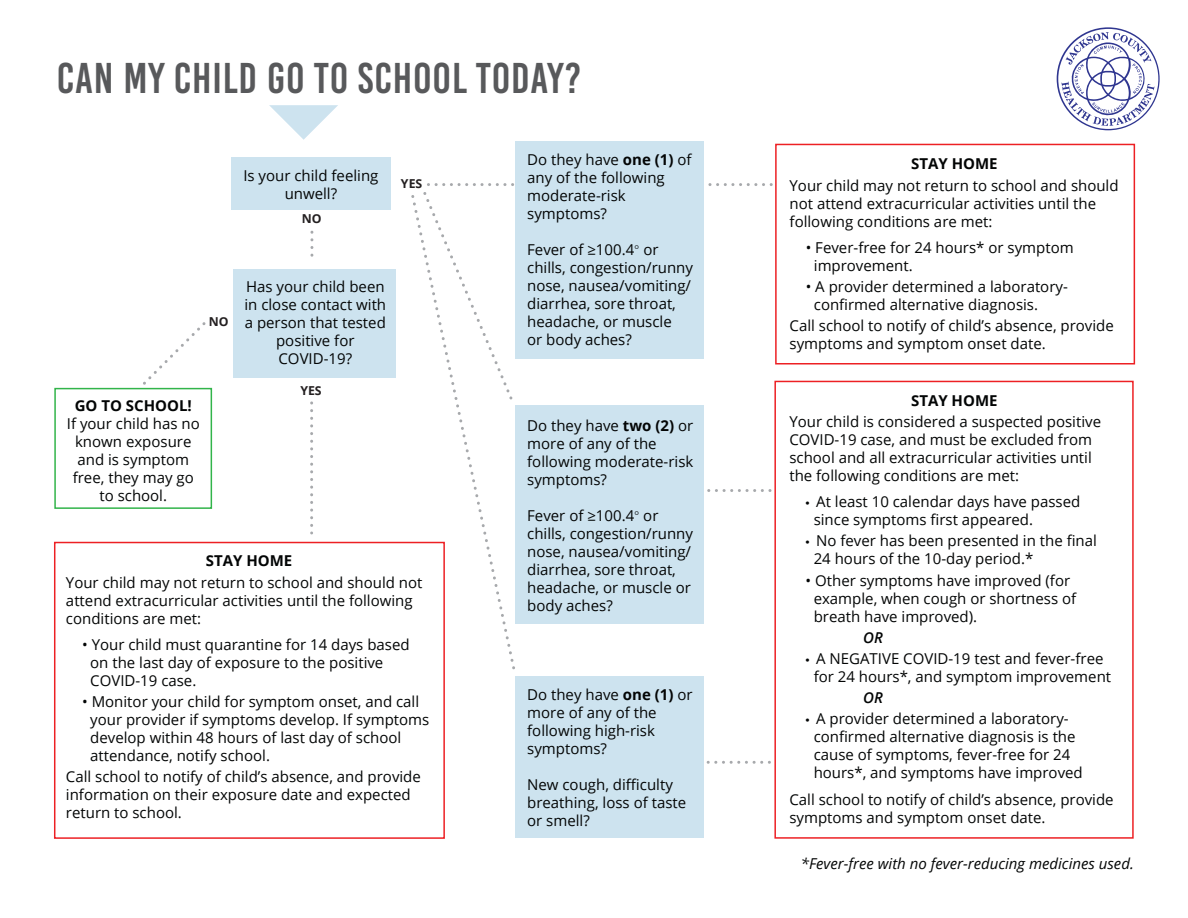
<style>
.page{position:relative;width:1188px;height:918px;background:#fff}
.page>*{position:absolute;margin:0;border:0;box-sizing:border-box;transform-origin:0 0}
.t1{font:43.05px "Bebas Kai";letter-spacing:.02em;color:#58595b}
.t2{font:15px/18px "Open Sans";color:#030505}
.t3{font:italic 15px "Open Sans";color:#030505}
.t4{font:700 15px "Open Sans";color:#030505}
.t5{font:italic 600 15px "Open Sans";color:#030505}
.t6{font:700 12.3px "Open Sans";color:#231f20}
.s1{font-weight:700}
.s2{font-family:"Myriad Pro"}
</style>
<div class="page">
<div style="left:232px;top:158px;width:159px;height:52px;background:#cde3ef"></div>
<div style="left:233px;top:269px;width:163px;height:109px;background:#cde3ef"></div>
<div style="left:54px;top:542px;width:391px;height:297px;border:2px solid #ed2024"></div>
<div style="left:54px;top:388px;width:158px;height:121px;border:2px solid #32b44a"></div>
<div style="left:516px;top:141px;width:188px;height:217px;background:#cde3ef"></div>
<div style="left:516px;top:405px;width:188px;height:219px;background:#cde3ef"></div>
<div style="left:516px;top:677px;width:188px;height:161px;background:#cde3ef"></div>
<div style="left:774px;top:381px;width:360px;height:458px;border:2px solid #ed2024"></div>
<div style="left:775px;top:144px;width:360px;height:221px;border:2px solid #ed2024"></div>
<svg style="left:139px;top:322px;width:69px;height:66px"></svg>
<svg style="left:710px;top:183px;width:67px;height:3px"></svg>
<svg style="left:709px;top:489px;width:63px;height:3px"></svg>
<svg style="left:708px;top:761px;width:63px;height:3px"></svg>
<svg style="left:310px;top:403px;width:3px;height:130px"></svg>
<svg style="left:310px;top:232px;width:3px;height:25px"></svg>
<svg style="left:423px;top:183px;width:93px;height:10px"></svg>
<svg style="left:409px;top:193px;width:110px;height:485px"></svg>
<svg style="left:1057px;top:27px;width:103px;height:103px"></svg>
<svg style="left:269px;top:105px;width:69px;height:35px"></svg>
<h1 class="t1" style="left:57px;top:55px;width:526px">CAN MY CHILD GO TO SCHOOL TODAY?</h1>
<p class="t2" style="left:243px;top:166px;width:137px;text-align:center">Is your child feeling unwell?</p>
<p class="t6" style="left:302px;top:209px;width:21px">NO</p>
<p class="t6" style="left:401px;top:175px;width:23px">YES</p>
<p class="t6" style="left:209px;top:313px;width:21px">NO</p>
<p class="t4" style="left:75px;top:395px;width:119px">GO TO SCHOOL!</p>
<p class="t2" style="left:67px;top:414px;width:134px;text-align:center">If your child has no known exposure and is symptom free, they may go to school.</p>
<p class="t2" style="left:244px;top:277px;width:143px;text-align:center">Has your child been in close contact with a person that tested positive for<br>COVID-19?</p>
<p class="t6" style="left:300px;top:381px;width:23px">YES</p>
<p class="t4" style="left:206px;top:550px;width:88px">STAY HOME</p>
<p class="t2" style="left:66px;top:573px;width:358px">Your child may not return to school and should not attend extracurricular activities until the following conditions are met:</p>
<p class="t2" style="left:90px;top:635px;width:321px;text-indent:-8px">• Your child must quarantine for 14 days based on the last day of exposure to the positive<br>COVID-19 case.</p>
<p class="t2" style="left:90px;top:692px;width:341px;text-indent:-8px">• Monitor your child for symptom onset, and call your provider if symptoms develop. If symptoms develop within 48 hours of last day of school attendance, notify school.</p>
<p class="t2" style="left:66px;top:767px;width:356px">Call school to notify of child’s absence, and provide information on their exposure date and expected return to school.</p>
<p class="t2" style="left:527px;top:150px;width:166px">Do they have <span class="s1">one (1)</span> of any of the following moderate-risk symptoms?</p>
<p class="t2" style="left:527px;top:240px;width:167px">Fever of ≥100.4<sup>◦</sup> or chills, congestion/runny nose, nausea/vomiting/ diarrhea, sore throat, headache, or muscle<br>or body aches?</p>
<p class="t2" style="left:527px;top:416px;width:168px">Do they have <span class="s1">two (2)</span> or more of any of the following moderate-risk symptoms?</p>
<p class="t2" style="left:527px;top:506px;width:167px">Fever of ≥100.4<sup>◦</sup> or chills, congestion/runny nose, nausea/vomiting/ diarrhea, sore throat, headache, or muscle or body aches?</p>
<p class="t2" style="left:527px;top:686px;width:167px">Do they have <span class="s1">one (1)</span> or more of any of the following high-risk symptoms?</p>
<p class="t2" style="left:527px;top:776px;width:160px">New cough, difficulty breathing, loss of taste or smell?</p>
<p class="t4" style="left:911px;top:153px;width:88px">STAY HOME</p>
<p class="t2" style="left:790px;top:176px;width:331px">Your child may not return to school and should not attend extracurricular activities until the following conditions are met:</p>
<p class="t2" style="left:814px;top:238px;width:261px;text-indent:-8px">• Fever-free for 24 hours* or symptom improvement.</p>
<p class="t2" style="left:814px;top:277px;width:256px;text-indent:-8px">• A provider determined a laboratory&shy;confirmed alternative diagnosis.</p>
<p class="t2" style="left:790px;top:316px;width:326px">Call school to notify of child’s absence, provide symptoms and symptom onset date.</p>
<p class="t4" style="left:911px;top:390px;width:88px">STAY HOME</p>
<p class="t2" style="left:789px;top:412px;width:313px">Your child is considered a suspected positive COVID-19 case, and must be excluded from school and all extracurricular activities until the following conditions are met:</p>
<p class="t2" style="left:814px;top:492px;width:268px;text-indent:-8px"><span class="s2">•</span> At least 10 calendar days have passed since symptoms first appeared.</p>
<p class="t2" style="left:814px;top:531px;width:285px;text-indent:-8px"><span class="s2">•</span> No fever has been presented in the final<br>24 hours of the 10-day period.*</p>
<p class="t2" style="left:814px;top:571px;width:264px;text-indent:-8px">• Other symptoms have improved (for example, when cough or shortness of breath have improved).</p>
<p class="t5" style="left:863px;top:627px;width:21px">OR</p>
<p class="t2" style="left:806px;top:649px;width:307px;text-align:center"><span class="s2">•</span> A NEGATIVE COVID-19 test and fever-free for 24 hours*, and symptom improvement</p>
<p class="t5" style="left:863px;top:688px;width:21px">OR</p>
<p class="t2" style="left:814px;top:710px;width:271px;text-indent:-8px"><span class="s2">•</span> A provider determined a laboratory&shy;confirmed alternative diagnosis is the cause of symptoms, fever-free for 24 hours*, and symptoms have improved</p>
<p class="t2" style="left:789px;top:790px;width:326px">Call school to notify of child’s absence, provide symptoms and symptom onset date.</p>
<p class="t3" style="left:801px;top:853px;width:335px">*Fever-free with no fever-reducing medicines used.</p>
</div>
